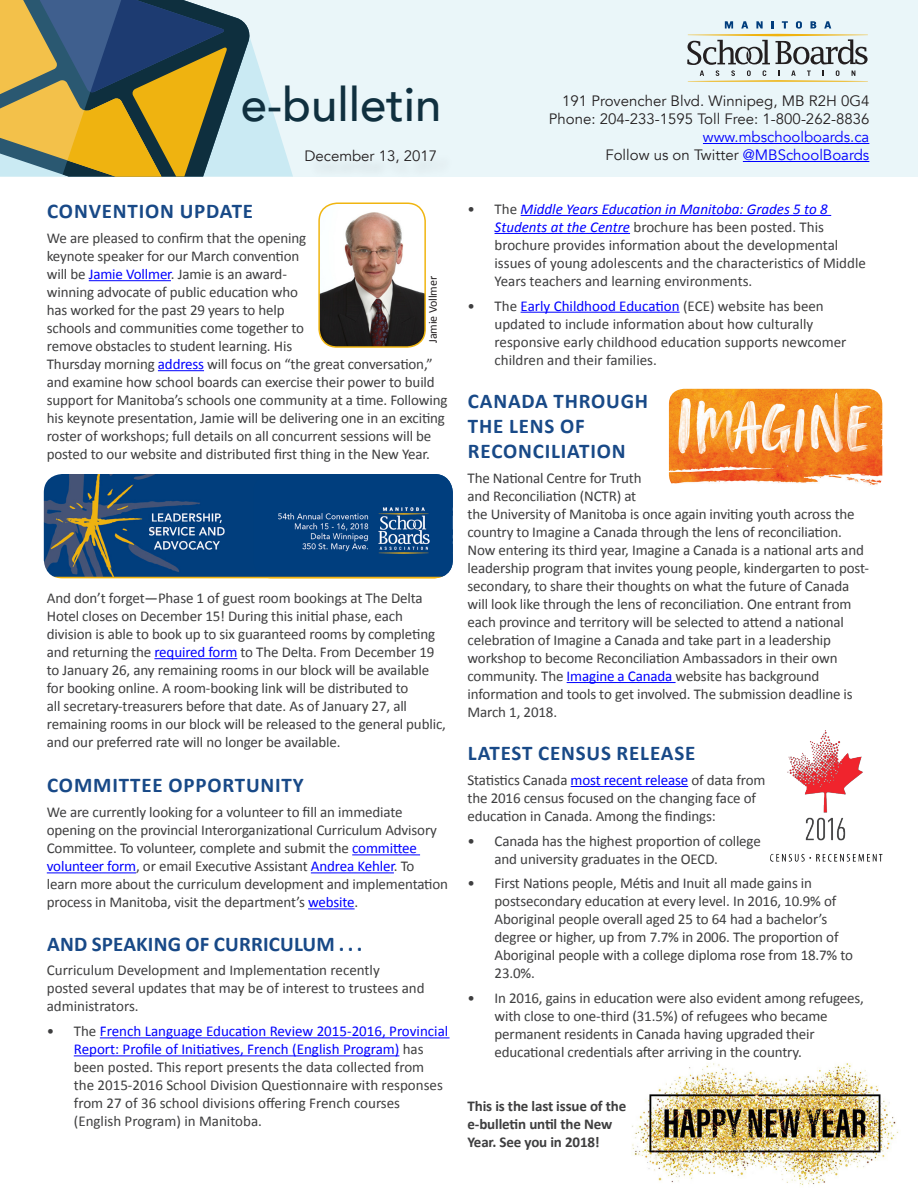
<style>
.page{position:relative;width:918px;height:1188px;background:#fff}
.page>*{position:absolute;margin:0;border:0;box-sizing:border-box;transform-origin:0 0}
.t1{font:500 47.4px "Avenir";color:#10303f}
.t2{font:700 21px/25.2px "Calibri";letter-spacing:.04em;color:#184987}
.t3{font:700 21px "Calibri";letter-spacing:.01em;color:#184987}
.t4{font:15px/18px "Calibri";letter-spacing:-.01em;color:#3e3e3f}
.t5{font:15px "Avenir";color:#231f20}
.t6{font:700 15px/18px "Calibri";letter-spacing:-.01em;color:#3e3e3f}
.t7{font:15px "Avenir";color:#00f}
.t8{font:12px "Calibri";letter-spacing:-.01em;color:#231f20}
.s1{color:#00f}
.s2{font-style:italic;color:#00f}
</style>
<div class="page">
<img style="left:632px;top:1063px;width:267px;height:123px">
<div style="left:0;top:0;width:917px;height:177px;background:#eaf6f9"></div>
<svg style="left:252px;top:45px;width:41px;height:132px"></svg>
<svg style="left:0;top:0;width:252px;height:177px;background:#89865c"></svg>
<hr style="left:89px;top:280px;width:82px;height:1px;background:#00f">
<hr style="left:158px;top:370px;width:46px;height:1px;background:#00f">
<hr style="left:154px;top:658px;width:83px;height:1px;background:#00f">
<hr style="left:352px;top:854px;width:68px;height:1px;background:#00f">
<hr style="left:47px;top:872px;width:89px;height:1px;background:#00f">
<hr style="left:311px;top:872px;width:83px;height:1px;background:#00f">
<hr style="left:308px;top:908px;width:47px;height:1px;background:#00f">
<hr style="left:100px;top:1037px;width:350px;height:1px;background:#00f">
<hr style="left:74px;top:1055px;width:325px;height:1px;background:#00f">
<hr style="left:521px;top:215px;width:310px;height:1px;background:#00f">
<hr style="left:495px;top:233px;width:135px;height:1px;background:#00f">
<hr style="left:521px;top:312px;width:159px;height:1px;background:#00f">
<hr style="left:567px;top:682px;width:109px;height:1px;background:#00f">
<hr style="left:571px;top:786px;width:117px;height:1px;background:#00f">
<div style="left:308px;top:153px;width:146px;height:28px;background:#231f20;opacity:.15"></div>
<svg style="left:687px;top:21px;width:181px;height:61px"></svg>
<hr style="left:703px;top:143px;width:166px;height:1px;background:#00f">
<hr style="left:743px;top:161px;width:126px;height:1px;background:#00f">
<img style="left:44px;top:474px;width:209px;height:104px">
<img style="left:253px;top:474px;width:200px;height:104px">
<img style="left:321px;top:205px;width:104px;height:142px">
<div style="left:318px;top:202px;width:108px;height:146px;border:2px solid #f0b510;border-radius:18px"></div>
<img style="left:669px;top:389px;width:213px;height:96px">
<img style="left:770px;top:731px;width:112px;height:131px">
<p class="t1" style="left:241px;top:63px;width:202px">e-bulletin</p>
<p class="t5" style="left:304px;top:147px;width:134px">December 13, 2017</p>
<p class="t2" style="left:47px;top:199px;width:207px">CONVENTION UPDATE</p>
<p class="t4" style="left:47px;top:229px;width:402px">We are pleased to confirm that the opening<br>keynote speaker for our March convention<br>will be <span class="s1">Jamie Vollmer</span>. Jamie is an award-<br>winning advocate of public education who<br>has worked for the past 29 years to help<br>schools and communities come together to<br>remove obstacles to student learning. His<br>Thursday morning <span class="s1">address</span> will focus on “the great conversation,” and examine how school boards can exercise their power to build support for Manitoba’s schools one community at a time. Following his keynote presentation, Jamie will be delivering one in an exciting roster of workshops; full details on all concurrent sessions will be posted to our website and distributed first thing in the New Year.</p>
<p class="t8" style="left:425px;top:343px;width:69px;rotate:-90deg">Jamie Vollmer</p>
<p class="t4" style="left:47px;top:589px;width:401px">And don’t forget—Phase 1 of guest room bookings at The Delta Hotel closes on December 15! During this initial phase, each division is able to book up to six guaranteed rooms by completing and returning the <span class="s1">required form</span> to The Delta. From December 19 to January 26, any remaining rooms in our block will be available for booking online. A room-booking link will be distributed to<br>all secretary-treasurers before that date. As of January 27, all remaining rooms in our block will be released to the general public, and our preferred rate will no longer be available.</p>
<p class="t2" style="left:47px;top:773px;width:258px">COMMITTEE OPPORTUNITY</p>
<p class="t4" style="left:47px;top:803px;width:403px">We are currently looking for a volunteer to fill an immediate opening on the provincial Interorganizational Curriculum Advisory Committee. To volunteer, complete and submit the <span class="s1">committee volunteer form</span>, or email Executive Assistant <span class="s1">Andrea Kehler</span>. To learn more about the curriculum development and implementation process in Manitoba, visit the department’s <span class="s1">website</span>.</p>
<p class="t3" style="left:47px;top:930px;width:317px">AND SPEAKING OF CURRICULUM . . .</p>
<p class="t4" style="left:47px;top:962px;width:379px">Curriculum Development and Implementation recently posted several updates that may be of interest to trustees and administrators.</p>
<p class="t4" style="left:74px;top:1022px;width:376px;text-indent:-27px">• The <span class="s1">French Language Education Review 2015-2016, Provincial Report: Profile of Initiatives, French (English Program)</span> has been posted. This report presents the data collected from the 2015-2016 School Division Questionnaire with responses from 27 of 36 school divisions offering French courses (English Program) in Manitoba.</p>
<p class="t5" style="left:562px;top:92px;width:309px">191 Provencher Blvd. Winnipeg, MB R2H 0G4</p>
<p class="t5" style="left:549px;top:110px;width:322px">Phone: 204-233-1595 Toll Free: 1-800-262-8836</p>
<p class="t7" style="left:703px;top:128px;width:168px">www.mbschoolboards.ca</p>
<p class="t5" style="left:605px;top:146px;width:265px">Follow us on Twitter <span class="s1">@MBSchoolBoards</span></p>
<p class="t4" style="left:495px;top:200px;width:373px;text-indent:-27px">• The <span class="s2">Middle Years Education in Manitoba: Grades 5 to 8<br>Students at the Centre</span> brochure has been posted. This brochure provides information about the developmental issues of young adolescents and the characteristics of Middle Years teachers and learning environments.</p>
<p class="t4" style="left:495px;top:297px;width:353px;text-indent:-27px">• The <span class="s1">Early Childhood Education</span> (ECE) website has been updated to include information about how culturally responsive early childhood education supports newcomer children and their families.</p>
<p class="t2" style="left:468px;top:388px;width:182px">CANADA THROUGH<br>THE LENS OF<br>RECONCILIATION</p>
<p class="t4" style="left:468px;top:469px;width:403px">The National Centre for Truth<br>and Reconciliation (NCTR) at<br>the University of Manitoba is once again inviting youth across the country to Imagine a Canada through the lens of reconciliation.<br>Now entering its third year, Imagine a Canada is a national arts and leadership program that invites young people, kindergarten to post&shy;secondary, to share their thoughts on what the future of Canada will look like through the lens of reconciliation. One entrant from each province and territory will be selected to attend a national celebration of Imagine a Canada and take part in a leadership workshop to become Reconciliation Ambassadors in their own community. The <span class="s1">Imagine a Canada</span> website has background information and tools to get involved. The submission deadline is March 1, 2018.</p>
<p class="t2" style="left:468px;top:740px;width:229px">LATEST CENSUS RELEASE</p>
<p class="t4" style="left:468px;top:771px;width:299px">Statistics Canada <span class="s1">most recent release</span> of data from the 2016 census focused on the changing face of education in Canada. Among the findings:</p>
<p class="t4" style="left:495px;top:832px;width:268px;text-indent:-27px">• Canada has the highest proportion of college and university graduates in the OECD.</p>
<p class="t4" style="left:495px;top:874px;width:360px;text-indent:-27px">• First Nations people, Métis and Inuit all made gains in postsecondary education at every level. In 2016, 10.9% of Aboriginal people overall aged 25 to 64 had a bachelor’s degree or higher, up from 7.7% in 2006. The proportion of Aboriginal people with a college diploma rose from 18.7% to 23.0%.</p>
<p class="t4" style="left:495px;top:989px;width:371px;text-indent:-27px">• In 2016, gains in education were also evident among refugees, with close to one-third (31.5%) of refugees who became permanent residents in Canada having upgraded their educational credentials after arriving in the country.</p>
<p class="t6" style="left:468px;top:1097px;width:160px">This is the last issue of the e-bulletin until the New<br>Year. See you in 2018!</p>
</div>
